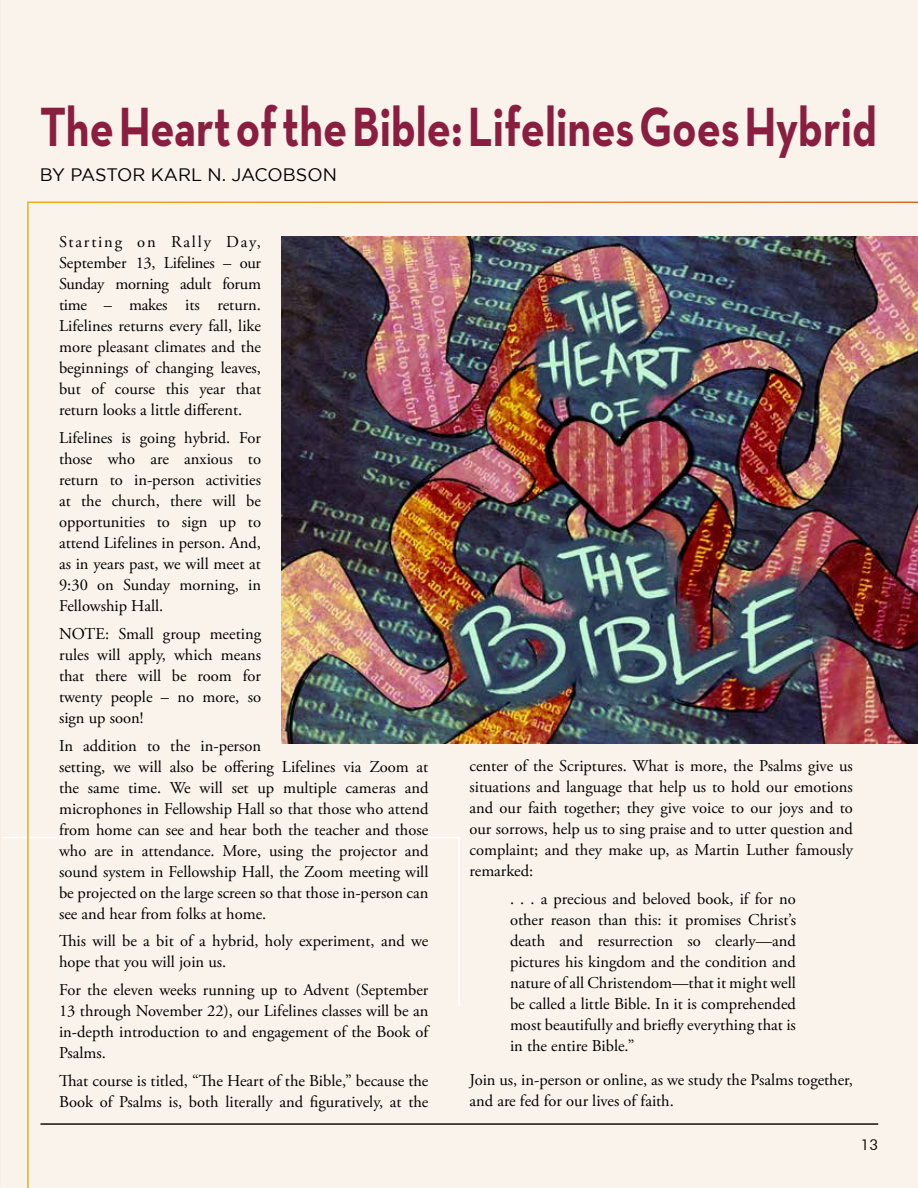
<style>
.page{position:relative;width:918px;height:1188px;background:#fff}
.page>*{position:absolute;margin:0;border:0;box-sizing:border-box;transform-origin:0 0}
.t1{font:700 56.25px "Neutra Text";color:#8a1e41;scale:.8 1}
.t2{font:18px "Gotham";letter-spacing:-.01em;color:#000}
.t3{font:16.5px/21px "Adobe Garamond Pro";color:#000;text-align:justify}
.t4{font:15px "Futura BT";color:#000}
</style>
<div class="page">
<div style="left:1px;top:0;width:917px;height:1188px;background:#faf3ec"></div>
<svg style="left:0;top:0;width:1px;height:1188px"></svg>
<hr style="left:0;top:704px;width:1px;height:407px;background:#f8eee3">
<hr style="left:1px;top:837px;width:459px;height:1px;background:#fff">
<img style="left:27px;top:202px;width:891px;height:986px">
<h1 class="t1" style="left:40px;top:92px;width:1048px">The Heart of the Bible: Lifelines Goes Hybrid</h1>
<p class="t2" style="left:40px;top:165px;width:299px">BY PASTOR KARL N. JACOBSON</p>
<p class="t3" style="left:59px;top:232px;width:204px">Starting on Rally Day, September 13, Lifelines – our Sunday morning adult forum time – makes its return.<br>Lifelines returns every fall, like more pleasant climates and the beginnings of changing leaves, but of course this year that return looks a little different.</p>
<p class="t3" style="left:59px;top:428px;width:203px">Lifelines is going hybrid. For those who are anxious to return to in-person activities at the church, there will be opportunities to sign up to attend Lifelines in person. And, as in years past, we will meet at 9:30 on Sunday morning, in Fellowship Hall.</p>
<p class="t3" style="left:59px;top:624px;width:204px">NOTE: Small group meeting rules will apply, which means that there will be room for twenty people – no more, so sign up soon!</p>
<p class="t3" style="left:59px;top:736px;width:371px;text-align:left">In addition to the in-person<br>setting, we will also be offering Lifelines via Zoom at the same time. We will set up multiple cameras and microphones in Fellowship Hall so that those who attend from home can see and hear both the teacher and those who are in attendance. More, using the projector and sound system in Fellowship Hall, the Zoom meeting will be projected on the large screen so that those in-person can see and hear from folks at home.</p>
<p class="t3" style="left:59px;top:931px;width:371px">This will be a bit of a hybrid, holy experiment, and we hope that you will join us.</p>
<p class="t3" style="left:59px;top:980px;width:371px">For the eleven weeks running up to Advent (September 13 through November 22), our Lifelines classes will be an in-depth introduction to and engagement of the Book of Psalms.</p>
<p class="t3" style="left:59px;top:1071px;width:371px">That course is titled, “The Heart of the Bible,” because the<br>Book of Psalms is, both literally and figuratively, at the</p>
<p class="t3" style="left:469px;top:756px;width:385px">center of the Scriptures. What is more, the Psalms give us situations and language that help us to hold our emotions and our faith together; they give voice to our joys and to our sorrows, help us to sing praise and to utter question and complaint; and they make up, as Martin Luther famously remarked:</p>
<p class="t3" style="left:510px;top:889px;width:288px">. . . a precious and beloved book, if for no other reason than this: it promises Christ’s death and resurrection so clearly—and pictures his kingdom and the condition and nature of all Christendom—that it might well be called a little Bible. In it is comprehended most beautifully and briefly everything that is in the entire Bible.”</p>
<p class="t3" style="left:469px;top:1070px;width:385px">Join us, in-person or online, as we study the Psalms together, and are fed for our lives of faith.</p>
<p class="t4" style="left:861px;top:1135px;width:19px">13</p>
</div>
